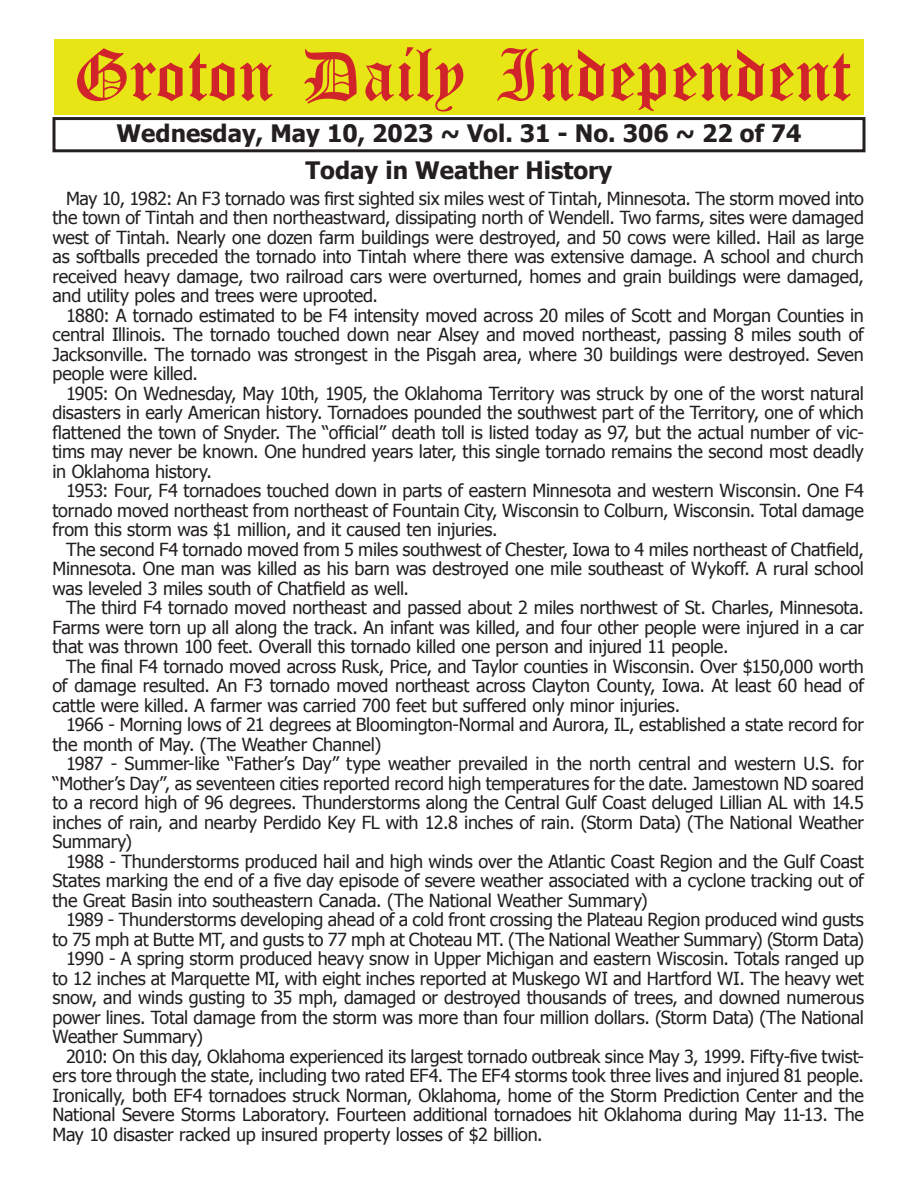
<style>
.page{position:relative;width:918px;height:1188px;background:#fff}
.page>*{position:absolute;margin:0;border:0;box-sizing:border-box;transform-origin:0 0}
.t1{font:54px "Old English Five";color:#d1232a}
.t2{font:700 24px "Tahoma";color:#231f20}
.t3{font:18px/19.5px "Tahoma";letter-spacing:-.015em;color:#231f20;text-align:justify}
</style>
<div class="page">
<div style="left:52px;top:117px;width:814px;height:35px;border:3px solid #231f20"></div>
<div style="left:54px;top:40px;width:810px;height:75px;background:#e7e515"></div>
<h1 class="t1" style="left:73px;top:50px;width:779px">Groton Daily Independent</h1>
<h2 class="t2" style="left:117px;top:116px;width:686px">Wednesday, May 10, 2023 ~ Vol. 31 - No. 306 ~ 22 of 74</h2>
<h2 class="t2" style="left:306px;top:154px;width:308px">Today in Weather History</h2>
<p class="t3" style="left:52px;top:188px;width:813px;text-indent:14px">May 10, 1982: An F3 tornado was first sighted six miles west of Tintah, Minnesota. The storm moved into the town of Tintah and then northeastward, dissipating north of Wendell. Two farms, sites were damaged west of Tintah. Nearly one dozen farm buildings were destroyed, and 50 cows were killed. Hail as large as softballs preceded the tornado into Tintah where there was extensive damage. A school and church received heavy damage, two railroad cars were overturned, homes and grain buildings were damaged, and utility poles and trees were uprooted.</p>
<p class="t3" style="left:52px;top:305px;width:813px;text-indent:14px">1880: A tornado estimated to be F4 intensity moved across 20 miles of Scott and Morgan Counties in central Illinois. The tornado touched down near Alsey and moved northeast, passing 8 miles south of Jacksonville. The tornado was strongest in the Pisgah area, where 30 buildings were destroyed. Seven people were killed.</p>
<p class="t3" style="left:52px;top:383px;width:813px;text-indent:14px">1905: On Wednesday, May 10th, 1905, the Oklahoma Territory was struck by one of the worst natural disasters in early American history. Tornadoes pounded the southwest part of the Territory, one of which flattened the town of Snyder. The “official” death toll is listed today as 97, but the actual number of vic&shy;tims may never be known. One hundred years later, this single tornado remains the second most deadly in Oklahoma history.</p>
<p class="t3" style="left:52px;top:480px;width:813px;text-indent:14px">1953: Four, F4 tornadoes touched down in parts of eastern Minnesota and western Wisconsin. One F4 tornado moved northeast from northeast of Fountain City, Wisconsin to Colburn, Wisconsin. Total damage from this storm was $1 million, and it caused ten injuries.</p>
<p class="t3" style="left:52px;top:539px;width:813px;text-indent:14px">The second F4 tornado moved from 5 miles southwest of Chester, Iowa to 4 miles northeast of Chatfield, Minnesota. One man was killed as his barn was destroyed one mile southeast of Wykoff. A rural school was leveled 3 miles south of Chatfield as well.</p>
<p class="t3" style="left:52px;top:597px;width:813px;text-indent:14px">The third F4 tornado moved northeast and passed about 2 miles northwest of St. Charles, Minnesota.<br>Farms were torn up all along the track. An infant was killed, and four other people were injured in a car that was thrown 100 feet. Overall this tornado killed one person and injured 11 people.</p>
<p class="t3" style="left:52px;top:656px;width:813px;text-indent:14px">The final F4 tornado moved across Rusk, Price, and Taylor counties in Wisconsin. Over $150,000 worth of damage resulted. An F3 tornado moved northeast across Clayton County, Iowa. At least 60 head of cattle were killed. A farmer was carried 700 feet but suffered only minor injuries.</p>
<p class="t3" style="left:52px;top:714px;width:813px;text-indent:14px">1966 - Morning lows of 21 degrees at Bloomington-Normal and Aurora, IL, established a state record for the month of May. (The Weather Channel)</p>
<p class="t3" style="left:52px;top:753px;width:813px;text-indent:14px">1987 - Summer-like “Father’s Day” type weather prevailed in the north central and western U.S. for “Mother’s Day”, as seventeen cities reported record high temperatures for the date. Jamestown ND soared to a record high of 96 degrees. Thunderstorms along the Central Gulf Coast deluged Lillian AL with 14.5 inches of rain, and nearby Perdido Key FL with 12.8 inches of rain. (Storm Data) (The National Weather Summary)</p>
<p class="t3" style="left:52px;top:851px;width:813px;text-indent:14px">1988 - Thunderstorms produced hail and high winds over the Atlantic Coast Region and the Gulf Coast States marking the end of a five day episode of severe weather associated with a cyclone tracking out of the Great Basin into southeastern Canada. (The National Weather Summary)</p>
<p class="t3" style="left:66px;top:909px;width:799px">1989 - Thunderstorms developing ahead of a cold front crossing the Plateau Region produced wind gusts</p>
<p class="t3" style="left:52px;top:929px;width:813px">to 75 mph at Butte MT, and gusts to 77 mph at Choteau MT. (The National Weather Summary) (Storm Data)</p>
<p class="t3" style="left:66px;top:948px;width:800px">1990 - A spring storm produced heavy snow in Upper Michigan and eastern Wiscosin. Totals ranged up</p>
<p class="t3" style="left:52px;top:968px;width:813px">to 12 inches at Marquette MI, with eight inches reported at Muskego WI and Hartford WI. The heavy wet</p>
<p class="t3" style="left:52px;top:987px;width:813px">snow, and winds gusting to 35 mph, damaged or destroyed thousands of trees, and downed numerous</p>
<p class="t3" style="left:52px;top:1007px;width:813px">power lines. Total damage from the storm was more than four million dollars. (Storm Data) (The National</p>
<p class="t3" style="left:52px;top:1026px;width:152px">Weather Summary)</p>
<p class="t3" style="left:66px;top:1046px;width:799px">2010: On this day, Oklahoma experienced its largest tornado outbreak since May 3, 1999. Fifty-five twist-</p>
<p class="t3" style="left:52px;top:1065px;width:813px">ers tore through the state, including two rated EF4. The EF4 storms took three lives and injured 81 people.</p>
<p class="t3" style="left:52px;top:1085px;width:813px">Ironically, both EF4 tornadoes struck Norman, Oklahoma, home of the Storm Prediction Center and the</p>
<p class="t3" style="left:52px;top:1104px;width:813px">National Severe Storms Laboratory. Fourteen additional tornadoes hit Oklahoma during May 11-13. The</p>
<p class="t3" style="left:52px;top:1124px;width:492px">May 10 disaster racked up insured property losses of $2 billion.</p>
</div>
